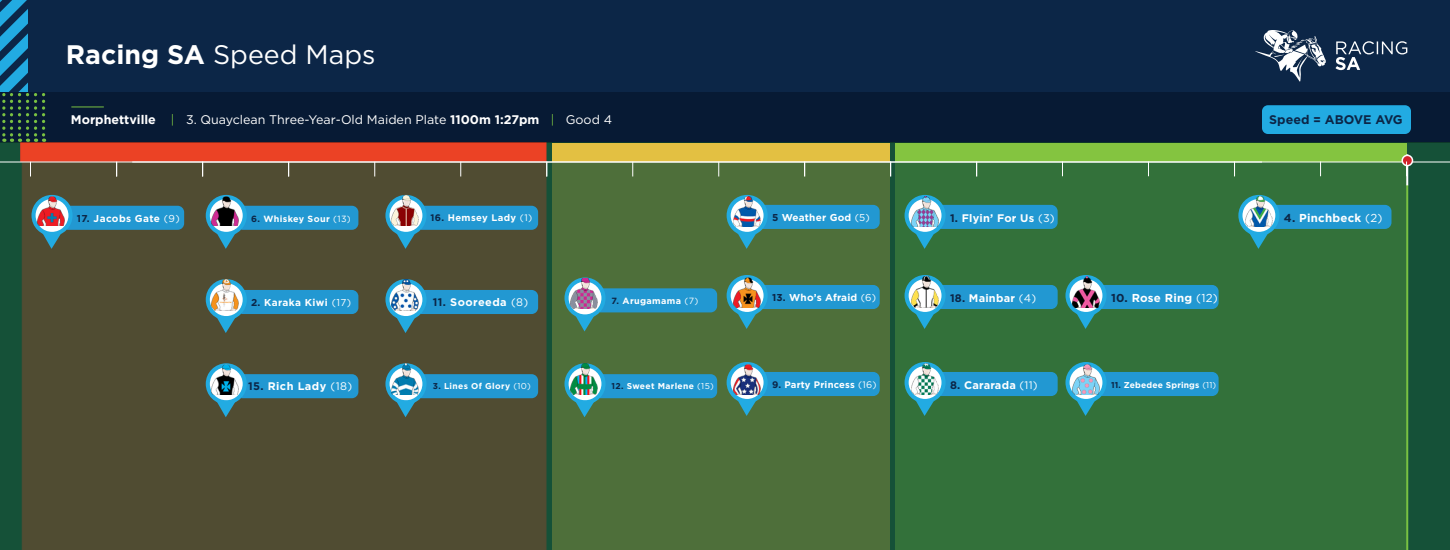
<style>
.page{position:relative;width:1450px;height:550px;background:#fff}
.page>*{position:absolute;margin:0;border:0;box-sizing:border-box;transform-origin:0 0}
.t1{font:26.8px "Gotham HTF";color:#fff}
.t2{font:12.5px "Gotham";color:#fff}
.t3{font:700 12.5px "Gotham HTF";color:#0c2647}
.t4{font:700 11.5px "Gotham HTF";letter-spacing:.02em;color:#fff}
.t5{font:700 11px "Gotham HTF";letter-spacing:.02em;color:#fff}
.t6{font:700 11px "Gotham HTF";letter-spacing:.04em;color:#fff}
.t7{font:700 10px "Gotham HTF";letter-spacing:.04em;color:#fff}
.t8{font:700 10px "Gotham HTF";letter-spacing:.02em;color:#fff}
.t9{font:700 9.5px "Gotham HTF";letter-spacing:.02em;color:#fff}
.t10{font:700 9.5px "Gotham HTF";letter-spacing:.04em;color:#fff}
.t11{font:700 9px "Gotham HTF";letter-spacing:.04em;color:#fff}
.t12{font:700 8.5px "Gotham HTF";letter-spacing:.04em;color:#fff}
.t13{font:700 8.5px "Gotham HTF";letter-spacing:.02em;color:#fff}
.s1{font-weight:700}
.s2{font-family:"Gotham HTF";font-weight:700}
.s3{font-family:"Gotham HTF";color:#79c142}
.s4{color:#0c2647}
.s5{font-family:"Gotham";font-weight:400}
</style>
<div class="page">
<div style="left:0;top:143px;width:1450px;height:407px;background:#155138"></div>
<div style="left:20px;top:142px;width:526px;height:20px;background:#eb4225;border:1px solid #eb3e26"></div>
<div style="left:552px;top:143px;width:338px;height:18px;background:#e3c042"></div>
<div style="left:896px;top:143px;width:511px;height:18px;background:#84c440"></div>
<div style="left:22px;top:163px;width:524px;height:387px;background:#504c32"></div>
<div style="left:552px;top:162px;width:338px;height:388px;background:#4e6f3a"></div>
<div style="left:896px;top:162px;width:511px;height:388px;background:#33713a"></div>
<div style="left:0;top:0;width:1450px;height:142px;background:#0c2647"></div>
<hr style="left:0;top:162px;width:1262px;height:1px;background:#fff">
<hr style="left:132px;top:162px;width:1318px;height:1px;background:#fff">
<div style="left:0;top:92px;width:1450px;height:51px;background:#071a34"></div>
<svg style="left:374px;top:162px;width:1px;height:14px"></svg>
<svg style="left:460px;top:162px;width:1px;height:14px"></svg>
<hr style="left:71px;top:106px;width:33px;height:1px;background:#79c142">
<svg style="left:1335px;top:41px;width:72px;height:29px"></svg>
<svg style="left:1255px;top:30px;width:71px;height:52px"></svg>
<svg style="left:546px;top:163px;width:1px;height:13px"></svg>
<svg style="left:632px;top:162px;width:1px;height:14px"></svg>
<svg style="left:718px;top:162px;width:1px;height:14px"></svg>
<svg style="left:0;top:0;width:45px;height:142px"></svg>
<hr style="left:1406px;top:185px;width:2px;height:365px;background:#79c142">
<hr style="left:1406px;top:154px;width:2px;height:31px;background:#fff">
<div style="left:1402px;top:155px;width:10px;height:11px;background:#d1232a;border-radius:50%"></div>
<div style="left:1402px;top:155px;width:11px;height:11px;border:2px solid #fff;border-radius:50%"></div>
<svg style="left:804px;top:163px;width:1px;height:13px"></svg>
<svg style="left:890px;top:163px;width:1px;height:13px"></svg>
<svg style="left:976px;top:163px;width:1px;height:13px"></svg>
<svg style="left:1062px;top:163px;width:1px;height:13px"></svg>
<svg style="left:1148px;top:163px;width:1px;height:13px"></svg>
<svg style="left:1234px;top:163px;width:1px;height:13px"></svg>
<svg style="left:1320px;top:163px;width:1px;height:13px"></svg>
<svg style="left:30px;top:163px;width:1px;height:13px"></svg>
<svg style="left:116px;top:163px;width:1px;height:13px"></svg>
<svg style="left:202px;top:163px;width:1px;height:13px"></svg>
<svg style="left:288px;top:163px;width:1px;height:13px"></svg>
<svg style="left:1065px;top:275px;width:154px;height:54px"></svg>
<img style="left:1072px;top:277px;width:27px;height:30px">
<svg style="left:1065px;top:362px;width:154px;height:54px"></svg>
<img style="left:1072px;top:364px;width:27px;height:30px">
<svg style="left:1238px;top:195px;width:154px;height:54px"></svg>
<img style="left:1245px;top:196px;width:27px;height:31px">
<svg style="left:727px;top:275px;width:153px;height:54px"></svg>
<img style="left:734px;top:277px;width:26px;height:30px">
<svg style="left:727px;top:362px;width:153px;height:54px"></svg>
<img style="left:734px;top:364px;width:26px;height:30px">
<svg style="left:727px;top:195px;width:153px;height:54px"></svg>
<img style="left:734px;top:196px;width:26px;height:31px">
<svg style="left:905px;top:195px;width:153px;height:54px"></svg>
<img style="left:912px;top:196px;width:26px;height:31px">
<svg style="left:905px;top:275px;width:153px;height:54px"></svg>
<img style="left:912px;top:277px;width:26px;height:30px">
<svg style="left:905px;top:362px;width:153px;height:54px"></svg>
<img style="left:912px;top:364px;width:26px;height:30px">
<svg style="left:564px;top:281px;width:153px;height:50px"></svg>
<img style="left:570px;top:278px;width:27px;height:31px">
<svg style="left:564px;top:363px;width:153px;height:54px"></svg>
<img style="left:570px;top:364px;width:27px;height:30px">
<svg style="left:385px;top:279px;width:153px;height:54px;background:#40717b"></svg>
<img style="left:391px;top:280px;width:27px;height:30px">
<svg style="left:385px;top:363px;width:153px;height:54px;background:#40717b"></svg>
<img style="left:391px;top:364px;width:27px;height:30px">
<svg style="left:206px;top:363px;width:152px;height:54px;background:#40727c"></svg>
<img style="left:212px;top:364px;width:26px;height:30px">
<svg style="left:206px;top:279px;width:152px;height:54px;background:#41727c"></svg>
<img style="left:212px;top:280px;width:26px;height:30px">
<svg style="left:206px;top:195px;width:152px;height:54px;background:#40727c"></svg>
<img style="left:212px;top:195px;width:26px;height:31px">
<svg style="left:31px;top:195px;width:153px;height:54px;background:#40717c"></svg>
<img style="left:38px;top:195px;width:26px;height:31px">
<svg style="left:385px;top:195px;width:153px;height:54px;background:#40717b"></svg>
<img style="left:391px;top:195px;width:27px;height:31px">
<div style="left:1262px;top:105px;width:149px;height:29px;background:#22abe2;border-radius:6px"></div>
<h1 class="t1" style="left:66px;top:39px;width:311px"><span class="s1">Racing SA</span> Speed Maps</h1>
<p class="t2" style="left:71px;top:113px;width:543px"><span class="s2">Morphettville</span> <span class="s3">|</span> 3. Quayclean Three-Year-Old Maiden Plate <span class="s2">1100m 1:27pm</span> <span class="s3">|</span> Good 4</p>
<p class="t3" style="left:1269px;top:113px;width:135px">Speed = ABOVE AVG</p>
<p class="t7" style="left:77px;top:213px;width:105px"><span class="s4">17.</span> Jacobs Gate <span class="s5">(9)</span></p>
<p class="t11" style="left:251px;top:213px;width:101px"><span class="s4">6.</span> Whiskey Sour <span class="s5">(13)</span></p>
<p class="t10" style="left:430px;top:213px;width:103px"><span class="s4">16.</span> Hemsey Lady <span class="s5">(1)</span></p>
<p class="t8" style="left:772px;top:212px;width:99px"><span class="s4">5</span> Weather God <span class="s5">(5)</span></p>
<p class="t5" style="left:950px;top:211px;width:106px"><span class="s4">1.</span> Flyin’ For Us <span class="s5">(3)</span></p>
<p class="t4" style="left:1284px;top:211px;width:100px"><span class="s4">4.</span> Pinchbeck <span class="s5">(2)</span></p>
<p class="t7" style="left:251px;top:297px;width:102px"><span class="s4">2.</span> Karaka Kiwi <span class="s5">(17)</span></p>
<p class="t6" style="left:433px;top:296px;width:97px"><span class="s4">11.</span> Sooreeda <span class="s5">(8)</span></p>
<p class="t11" style="left:612px;top:295px;width:88px"><span class="s4">7.</span> Arugamama <span class="s5">(7)</span></p>
<p class="t8" style="left:772px;top:292px;width:106px"><span class="s4">13.</span> Who’s Afraid <span class="s5">(6)</span></p>
<p class="t5" style="left:950px;top:291px;width:88px"><span class="s4">18.</span> Mainbar <span class="s5">(4)</span></p>
<p class="t4" style="left:1111px;top:291px;width:108px"><span class="s4">10.</span> Rose Ring <span class="s5">(12)</span></p>
<p class="t6" style="left:248px;top:380px;width:106px"><span class="s4">15.</span> Rich Lady <span class="s5">(18)</span></p>
<p class="t12" style="left:433px;top:381px;width:100px"><span class="s4">3.</span> Lines Of Glory <span class="s5">(10)</span></p>
<p class="t12" style="left:612px;top:381px;width:104px"><span class="s4">12.</span> Sweet Marlene <span class="s5">(15)</span></p>
<p class="t9" style="left:772px;top:379px;width:106px"><span class="s4">9.</span> Party Princess <span class="s5">(16)</span></p>
<p class="t5" style="left:950px;top:378px;width:89px"><span class="s4">8.</span> Cararada <span class="s5">(11)</span></p>
<p class="t13" style="left:1111px;top:380px;width:107px"><span class="s4">11.</span> Zebedee Springs <span class="s5">(11)</span></p>
</div>
